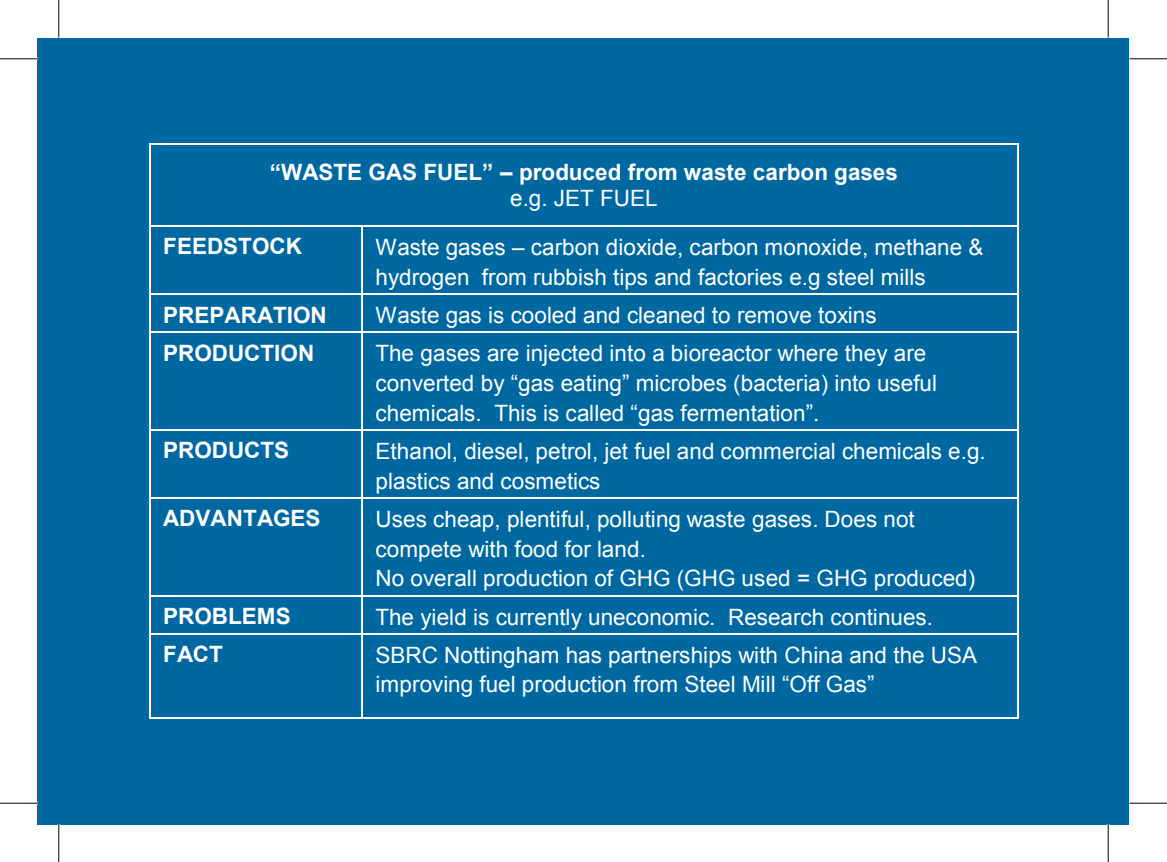
<style>
.page{position:relative;width:1167px;height:862px;background:#fff}
.page>*{position:absolute;margin:0;border:0;box-sizing:border-box;transform-origin:0 0}
.t1{font:22.5px/29.8px "Arial";letter-spacing:.005em;color:#fff}
.t2{font:22.5px/29.8px "Arial";letter-spacing:.005em;color:#fff}
.t3{font:700 22.5px/26.5px "Arial";color:#fff;text-align:center}
.s1{font-style:inherit}
.s2{font-weight:400}
</style>
<div class="page">
<div style="left:38px;top:38px;width:1091px;height:786px;background:#0068a0"></div>
<hr style="left:150px;top:144px;width:867px;height:1px;background:#fff">
<hr style="left:149px;top:145px;width:1px;height:81px;background:#fff">
<hr style="left:1017px;top:145px;width:1px;height:81px;background:#fff">
<hr style="left:150px;top:226px;width:211px;height:1px;background:#fff">
<hr style="left:362px;top:226px;width:655px;height:1px;background:#fff">
<hr style="left:149px;top:234px;width:1px;height:60px;background:#fff">
<hr style="left:361px;top:234px;width:1px;height:60px;background:#fff">
<hr style="left:1017px;top:234px;width:1px;height:60px;background:#fff">
<hr style="left:150px;top:294px;width:211px;height:1px;background:#fff">
<hr style="left:362px;top:294px;width:655px;height:1px;background:#fff">
<hr style="left:149px;top:302px;width:1px;height:30px;background:#fff">
<hr style="left:361px;top:302px;width:1px;height:30px;background:#fff">
<hr style="left:1017px;top:302px;width:1px;height:30px;background:#fff">
<hr style="left:150px;top:332px;width:211px;height:1px;background:#fff">
<hr style="left:362px;top:332px;width:655px;height:1px;background:#fff">
<hr style="left:149px;top:340px;width:1px;height:89px;background:#fff">
<hr style="left:361px;top:340px;width:1px;height:89px;background:#fff">
<hr style="left:1017px;top:340px;width:1px;height:89px;background:#fff">
<hr style="left:150px;top:429px;width:211px;height:1px;background:#fff">
<hr style="left:362px;top:429px;width:655px;height:1px;background:#fff">
<hr style="left:149px;top:438px;width:1px;height:59px;background:#fff">
<hr style="left:361px;top:438px;width:1px;height:59px;background:#fff">
<hr style="left:1017px;top:438px;width:1px;height:59px;background:#fff">
<hr style="left:150px;top:497px;width:211px;height:2px;background:#fff">
<hr style="left:362px;top:497px;width:655px;height:2px;background:#fff">
<hr style="left:149px;top:506px;width:1px;height:89px;background:#fff">
<hr style="left:361px;top:506px;width:1px;height:89px;background:#fff">
<hr style="left:1017px;top:506px;width:1px;height:89px;background:#fff">
<hr style="left:150px;top:595px;width:211px;height:1px;background:#fff">
<hr style="left:362px;top:595px;width:655px;height:1px;background:#fff">
<hr style="left:149px;top:603px;width:1px;height:30px;background:#fff">
<hr style="left:361px;top:603px;width:1px;height:30px;background:#fff">
<hr style="left:1017px;top:603px;width:1px;height:30px;background:#fff">
<hr style="left:150px;top:633px;width:211px;height:1px;background:#fff">
<hr style="left:362px;top:633px;width:655px;height:1px;background:#fff">
<hr style="left:149px;top:641px;width:1px;height:76px;background:#fff">
<hr style="left:150px;top:717px;width:211px;height:1px;background:#fff">
<hr style="left:361px;top:641px;width:1px;height:76px;background:#fff">
<hr style="left:362px;top:717px;width:655px;height:1px;background:#fff">
<hr style="left:1017px;top:641px;width:1px;height:76px;background:#fff">
<hr style="left:0;top:58px;width:38px;height:1px;background:#000">
<hr style="left:1129px;top:58px;width:37px;height:1px;background:#000">
<hr style="left:0;top:802px;width:38px;height:1px;background:#000">
<hr style="left:1129px;top:802px;width:37px;height:1px;background:#000">
<hr style="left:58px;top:0;width:1px;height:38px;background:#000">
<hr style="left:58px;top:824px;width:1px;height:38px;background:#000">
<hr style="left:1107px;top:0;width:1px;height:38px;background:#000">
<hr style="left:1107px;top:824px;width:1px;height:38px;background:#000">
<p class="t3" style="left:270px;top:159px;width:629px"><span class="s1">“WASTE GAS FUEL” –</span> produced from waste carbon gases <span class="s2">e.g. JET FUEL</span></p>
<p class="t3" style="left:163px;top:234px;width:140px">FEEDSTOCK</p>
<p class="t1" style="left:375px;top:232px;width:609px">Waste gases <span class="s1">–</span> carbon dioxide, carbon monoxide, methane &amp; hydrogen from rubbish tips and factories e.g steel mills</p>
<p class="t3" style="left:163px;top:302px;width:165px">PREPARATION</p>
<p class="t1" style="left:375px;top:300px;width:502px">Waste gas is cooled and cleaned to remove toxins</p>
<p class="t3" style="left:163px;top:340px;width:152px">PRODUCTION</p>
<p class="t2" style="left:375px;top:339px;width:563px"><span class="s1">The gases are injected into a bioreactor where they are </span>converted by “gas eating” microbes (bacteria) into useful chemicals. This is called “gas fermentation”.</p>
<p class="t3" style="left:163px;top:438px;width:128px">PRODUCTS</p>
<p class="t1" style="left:375px;top:436px;width:611px">Ethanol, diesel, petrol, jet fuel and commercial chemicals e.g. plastics and cosmetics</p>
<p class="t3" style="left:163px;top:506px;width:159px">ADVANTAGES</p>
<p class="t1" style="left:375px;top:504px;width:601px">Uses cheap, plentiful, polluting waste gases. Does not compete with food for land.<br>No overall production of GHG (GHG used = GHG produced)</p>
<p class="t3" style="left:163px;top:603px;width:129px">PROBLEMS</p>
<p class="t1" style="left:375px;top:602px;width:559px">The yield is currently uneconomic. Research continues.</p>
<p class="t3" style="left:163px;top:641px;width:61px">FACT</p>
<p class="t1" style="left:375px;top:640px;width:603px">SBRC Nottingham has partnerships with China and the USA im<span class="s1">proving fuel production from Steel Mill “Off Gas”</span></p>
</div>
